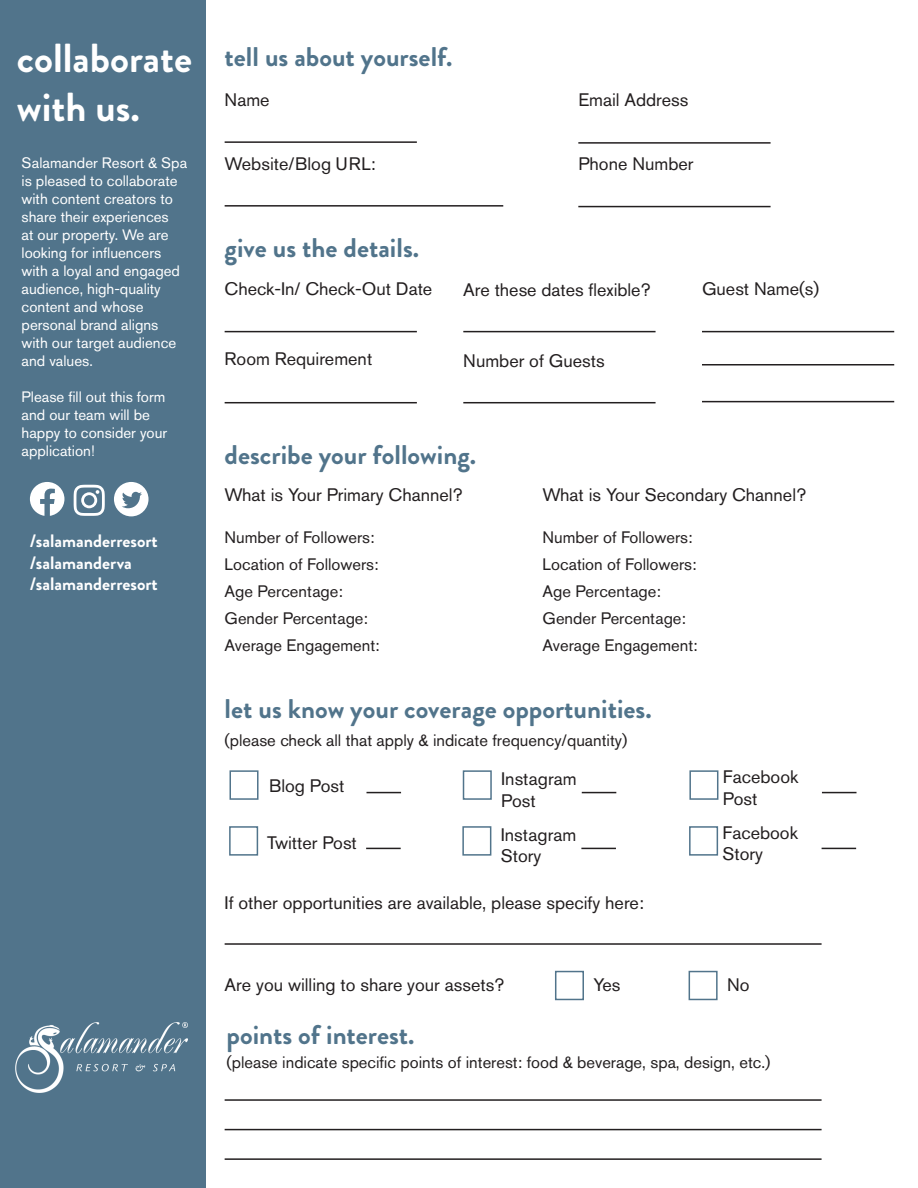
<style>
.page{position:relative;width:918px;height:1188px;background:#fff}
.page>*{position:absolute;margin:0;border:0;box-sizing:border-box;transform-origin:0 0}
.t1{font:700 40.5px/48.6px "Brandon Grotesque";color:#fff}
.t2{font:700 27px "Brandon Grotesque";color:#51748b}
.t3{font:18px/21.6px "Akzidenz Grotesk BQ";color:#231f20}
.t4{font:700 18px "Brandon Grotesque";color:#fff}
.t5{font:16.5px "Akzidenz Grotesk BQ";color:#231f20}
.t6{font:15px/18px "Akzidenz Grotesk BQ";color:#fff}
</style>
<div class="page">
<hr style="left:225px;top:141px;width:192px;height:2px;background:#231f20">
<hr style="left:225px;top:205px;width:278px;height:2px;background:#231f20">
<hr style="left:578px;top:142px;width:193px;height:2px;background:#231f20">
<hr style="left:578px;top:206px;width:193px;height:1px;background:#231f20">
<div style="left:0;top:0;width:205px;height:1188px;background:#51748b"></div>
<hr style="left:225px;top:331px;width:192px;height:1px;background:#231f20">
<hr style="left:463px;top:331px;width:193px;height:1px;background:#231f20">
<hr style="left:225px;top:402px;width:192px;height:1px;background:#231f20">
<hr style="left:463px;top:402px;width:193px;height:1px;background:#231f20">
<hr style="left:702px;top:331px;width:192px;height:1px;background:#231f20">
<svg style="left:74px;top:485px;width:31px;height:31px"></svg>
<svg style="left:30px;top:482px;width:34px;height:34px"></svg>
<svg style="left:114px;top:482px;width:35px;height:34px"></svg>
<hr style="left:702px;top:364px;width:192px;height:2px;background:#231f20">
<hr style="left:702px;top:401px;width:192px;height:1px;background:#231f20">
<div style="left:230px;top:770px;width:29px;height:30px;border:2px solid #51748b"></div>
<hr style="left:367px;top:792px;width:34px;height:1px;background:#231f20">
<div style="left:463px;top:770px;width:29px;height:30px;border:2px solid #51748b"></div>
<hr style="left:582px;top:792px;width:34px;height:1px;background:#231f20">
<div style="left:689px;top:770px;width:29px;height:30px;border:2px solid #51748b"></div>
<hr style="left:822px;top:792px;width:35px;height:1px;background:#231f20">
<div style="left:229px;top:826px;width:29px;height:30px;border:2px solid #51748b"></div>
<hr style="left:366px;top:848px;width:35px;height:1px;background:#231f20">
<div style="left:462px;top:826px;width:29px;height:30px;border:2px solid #51748b"></div>
<hr style="left:581px;top:848px;width:35px;height:1px;background:#231f20">
<div style="left:689px;top:826px;width:29px;height:30px;border:2px solid #51748b"></div>
<hr style="left:822px;top:848px;width:34px;height:1px;background:#231f20">
<hr style="left:225px;top:943px;width:597px;height:2px;background:#231f20">
<hr style="left:225px;top:1158px;width:597px;height:2px;background:#231f20">
<div style="left:555px;top:971px;width:29px;height:29px;border:2px solid #51748b"></div>
<div style="left:689px;top:971px;width:29px;height:29px;border:2px solid #51748b"></div>
<hr style="left:225px;top:1099px;width:597px;height:2px;background:#231f20">
<hr style="left:225px;top:1129px;width:597px;height:1px;background:#231f20">
<img style="left:15px;top:1023px;width:173px;height:69px">
<p class="t1" style="left:17px;top:34px;width:177px">collaborate with us.</p>
<p class="t6" style="left:22px;top:153px;width:167px">Salamander Resort &amp; Spa is pleased to collaborate with content creators to share their experiences<br>at our property. We are looking for influencers with a loyal and engaged audience, high-quality</p>
<p class="t6" style="left:22px;top:297px;width:123px">content and whose</p>
<p class="t6" style="left:22px;top:315px;width:138px">personal brand aligns</p>
<p class="t6" style="left:22px;top:333px;width:156px">with our target audience and values.</p>
<p class="t6" style="left:22px;top:387px;width:147px">Please fill out this form and our team will be happy to consider your application!</p>
<p class="t4" style="left:30px;top:528px;width:129px">/salamanderresort</p>
<p class="t4" style="left:30px;top:550px;width:104px">/salamanderva</p>
<p class="t4" style="left:30px;top:572px;width:129px">/salamanderresort</p>
<p class="t2" style="left:225px;top:38px;width:230px">tell us about yourself.</p>
<p class="t3" style="left:225px;top:88px;width:46px">Name</p>
<p class="t3" style="left:225px;top:153px;width:153px">Website/Blog URL:</p>
<p class="t3" style="left:578px;top:88px;width:112px">Email Address</p>
<p class="t3" style="left:578px;top:153px;width:117px">Phone Number</p>
<p class="t2" style="left:225px;top:229px;width:196px">give us the details.</p>
<p class="t3" style="left:225px;top:278px;width:209px">Check-In/ Check-Out Date</p>
<p class="t3" style="left:463px;top:279px;width:189px">Are these dates flexible?</p>
<p class="t3" style="left:225px;top:348px;width:149px">Room Requirement</p>
<p class="t3" style="left:463px;top:349px;width:143px">Number of Guests</p>
<p class="t3" style="left:702px;top:278px;width:119px">Guest Name(s)</p>
<p class="t2" style="left:225px;top:435px;width:253px">describe your following.</p>
<p class="t3" style="left:225px;top:484px;width:240px">What is Your Primary Channel?</p>
<p class="t5" style="left:225px;top:527px;width:151px">Number of Followers:</p>
<p class="t5" style="left:225px;top:554px;width:156px">Location of Followers:</p>
<p class="t5" style="left:225px;top:581px;width:120px">Age Percentage:</p>
<p class="t5" style="left:225px;top:608px;width:145px">Gender Percentage:</p>
<p class="t5" style="left:225px;top:635px;width:157px">Average Engagement:</p>
<p class="t3" style="left:543px;top:484px;width:265px">What is Your Secondary Channel?</p>
<p class="t5" style="left:543px;top:527px;width:151px">Number of Followers:</p>
<p class="t5" style="left:543px;top:554px;width:156px">Location of Followers:</p>
<p class="t5" style="left:543px;top:581px;width:120px">Age Percentage:</p>
<p class="t5" style="left:543px;top:608px;width:145px">Gender Percentage:</p>
<p class="t5" style="left:543px;top:635px;width:157px">Average Engagement:</p>
<p class="t2" style="left:225px;top:689px;width:429px">let us know your coverage opportunities.</p>
<p class="t5" style="left:225px;top:730px;width:404px">(please check all that apply &amp; indicate frequency/quantity)</p>
<p class="t3" style="left:269px;top:775px;width:77px">Blog Post</p>
<p class="t3" style="left:501px;top:768px;width:77px">Instagram<br>Post</p>
<p class="t3" style="left:723px;top:766px;width:77px">Facebook</p>
<p class="t3" style="left:723px;top:787px;width:36px">Post</p>
<p class="t3" style="left:267px;top:832px;width:91px">Twitter Post</p>
<p class="t3" style="left:501px;top:824px;width:77px">Instagram<br>Story</p>
<p class="t3" style="left:723px;top:822px;width:77px">Facebook</p>
<p class="t3" style="left:723px;top:843px;width:42px">Story</p>
<p class="t3" style="left:225px;top:891px;width:421px">If other opportunities are available, please specify here:</p>
<p class="t3" style="left:225px;top:974px;width:281px">Are you willing to share your assets?</p>
<p class="t3" style="left:593px;top:974px;width:29px">Yes</p>
<p class="t3" style="left:727px;top:974px;width:24px">No</p>
<p class="t2" style="left:227px;top:1016px;width:189px">points of interest.</p>
<p class="t5" style="left:227px;top:1052px;width:545px">(please indicate specific points of interest: food &amp; beverage, spa, design, etc.)</p>
</div>
